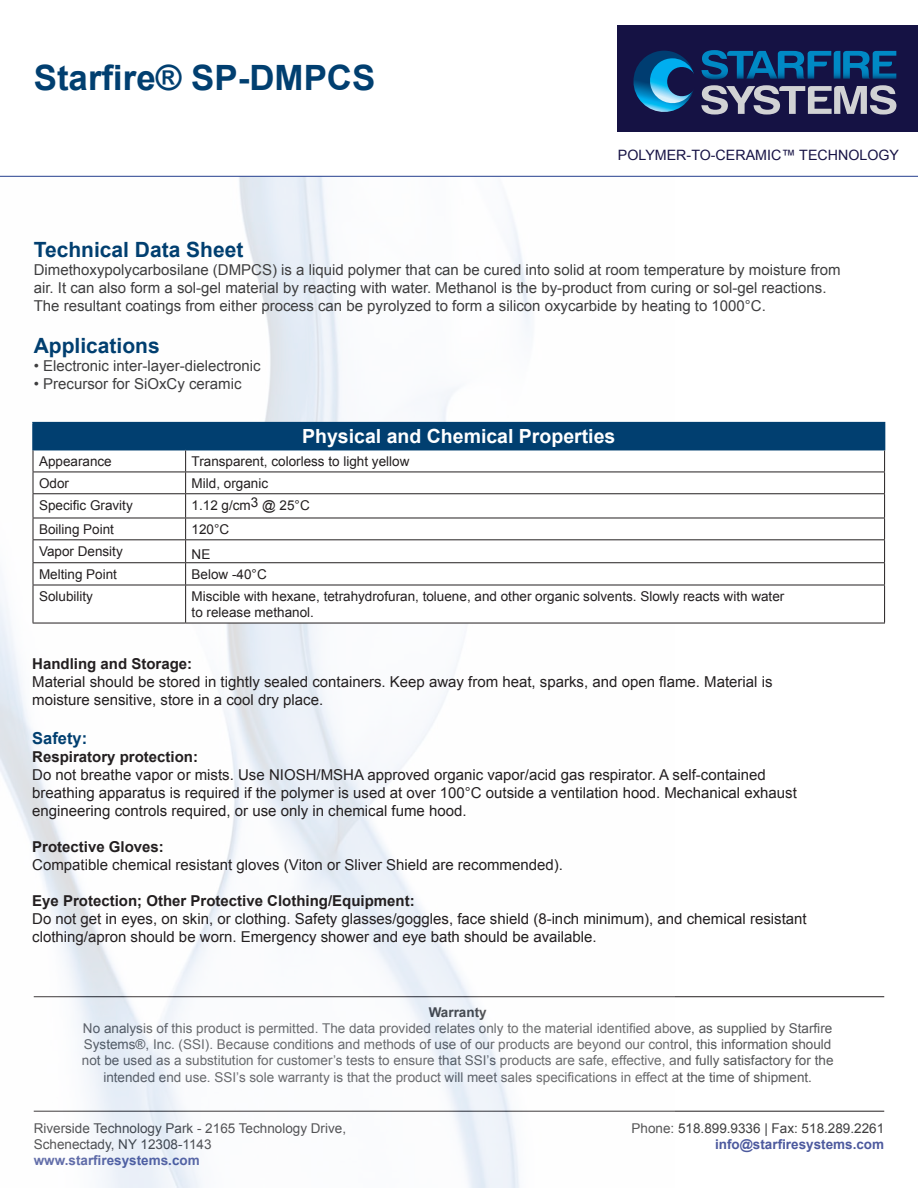
<style>
.page{position:relative;width:918px;height:1188px;background:#fff}
.page>*{position:absolute;margin:0;border:0;box-sizing:border-box;transform-origin:0 0}
.t1{font:700 34.95px "Arial";color:#013f70}
.t2{font:700 21px "Arial";color:#013f70}
.t3{font:700 19.5px "Arial";color:#fff}
.t4{font:700 16.5px "Arial";color:#013f70}
.t5{font:15px "Arial";color:#231f20}
.t6{font:15px "Arial";color:#3e3e3f}
.t7{font:700 15px "Arial";color:#231f20}
.t8{font:14.25px "Arial";color:#171345}
.t9{font:13.5px/16.2px "Arial";color:#57585a;text-align:center}
.t10{font:13.5px "Arial";color:#231f20}
.t11{font:13.5px/16.2px "Arial";color:#3e3e3f}
.t12{font:700 13.5px "Arial";color:#4d5a9e}
.t13{font:700 13.5px "Arial";color:#3e3e3f}
.s1{font-weight:700;color:#4d5a9e}
</style>
<div class="page">
<hr style="left:34px;top:1111px;width:850px;height:1px;background:#231f20">
<hr style="left:34px;top:996px;width:850px;height:1px;background:#231f20">
<img style="left:0;top:177px;width:674px;height:1011px">
<div style="left:618px;top:26px;width:300px;height:106px;background:#151244"></div>
<svg style="left:633px;top:50px;width:263px;height:65px"></svg>
<hr style="left:0;top:176px;width:918px;height:1px;background:#253f8e">
<div style="left:33px;top:423px;width:852px;height:27px;background:#013f70"></div>
<svg style="left:186px;top:450px;width:698px;height:173px"></svg>
<hr style="left:32px;top:422px;width:154px;height:1px;background:#013f70">
<hr style="left:32px;top:423px;width:2px;height:26px;background:#013f70">
<hr style="left:186px;top:422px;width:699px;height:1px;background:#013f70">
<hr style="left:32px;top:449px;width:154px;height:1px;background:#013f70">
<hr style="left:186px;top:472px;width:699px;height:1px;background:#231f20">
<hr style="left:186px;top:493px;width:699px;height:1px;background:#231f20">
<hr style="left:186px;top:518px;width:699px;height:1px;background:#231f20">
<hr style="left:186px;top:539px;width:699px;height:1px;background:#231f20">
<hr style="left:186px;top:562px;width:699px;height:1px;background:#231f20">
<svg style="left:33px;top:450px;width:153px;height:173px"></svg>
<svg style="left:884px;top:450px;width:1px;height:135px"></svg>
<hr style="left:33px;top:585px;width:153px;height:1px;background:#231f20">
<hr style="left:33px;top:585px;width:1px;height:38px;background:#231f20">
<hr style="left:186px;top:585px;width:699px;height:1px;background:#231f20">
<hr style="left:185px;top:585px;width:1px;height:38px;background:#231f20">
<hr style="left:884px;top:585px;width:1px;height:38px;background:#231f20">
<hr style="left:33px;top:623px;width:153px;height:1px;background:#231f20">
<hr style="left:186px;top:623px;width:699px;height:1px;background:#231f20">
<p class="t1" style="left:34px;top:55px;width:343px">Starfire® SP-DMPCS</p>
<p class="t8" style="left:618px;top:146px;width:283px">POLYMER-TO-CERAMIC™ TECHNOLOGY</p>
<p class="t2" style="left:34px;top:235px;width:211px">Technical Data Sheet</p>
<p class="t6" style="left:34px;top:259px;width:808px">Dimethoxypolycarbosilane (DMPCS) is a liquid polymer that can be cured into solid at room temperature by moisture from</p>
<p class="t6" style="left:34px;top:277px;width:794px">air. It can also form a sol-gel material by reacting with water. Methanol is the by-product from curing or sol-gel reactions.</p>
<p class="t6" style="left:34px;top:295px;width:734px">The resultant coatings from either process can be pyrolyzed to form a silicon oxycarbide by heating to 1000°C.</p>
<p class="t2" style="left:34px;top:332px;width:128px">Applications</p>
<p class="t6" style="left:34px;top:356px;width:228px">• Electronic inter-layer-dielectronic</p>
<p class="t6" style="left:34px;top:374px;width:209px">• Precursor for SiOxCy ceramic</p>
<p class="t3" style="left:302px;top:423px;width:315px">Physical and Chemical Properties</p>
<p class="t10" style="left:39px;top:452px;width:74px">Appearance</p>
<p class="t10" style="left:192px;top:452px;width:219px">Transparent, colorless to light yellow</p>
<p class="t10" style="left:39px;top:474px;width:32px">Odor</p>
<p class="t10" style="left:192px;top:474px;width:78px">Mild, organic</p>
<p class="t10" style="left:39px;top:496px;width:95px">Specific Gravity</p>
<p class="t10" style="left:192px;top:496px;width:120px">1.12 g/cm3 @ 25°C</p>
<p class="t10" style="left:39px;top:520px;width:77px">Boiling Point</p>
<p class="t10" style="left:192px;top:520px;width:39px">120°C</p>
<p class="t10" style="left:39px;top:542px;width:85px">Vapor Density</p>
<p class="t10" style="left:192px;top:545px;width:20px">NE</p>
<p class="t10" style="left:39px;top:565px;width:80px">Melting Point</p>
<p class="t10" style="left:192px;top:565px;width:77px">Below -40°C</p>
<p class="t10" style="left:39px;top:587px;width:56px">Solubility</p>
<p class="t10" style="left:192px;top:587px;width:594px">Miscible with hexane, tetrahydrofuran, toluene, and other organic solvents. Slowly reacts with water</p>
<p class="t10" style="left:192px;top:603px;width:124px">to release methanol.</p>
<p class="t7" style="left:32px;top:654px;width:162px">Handling and Storage:</p>
<p class="t5" style="left:32px;top:672px;width:742px">Material should be stored in tightly sealed containers. Keep away from heat, sparks, and open flame. Material is</p>
<p class="t5" style="left:32px;top:690px;width:292px">moisture sensitive, store in a cool dry place.</p>
<p class="t4" style="left:32px;top:728px;width:57px">Safety:</p>
<p class="t7" style="left:32px;top:747px;width:167px">Respiratory protection:</p>
<p class="t5" style="left:32px;top:765px;width:735px">Do not breathe vapor or mists. Use NIOSH/MSHA approved organic vapor/acid gas respirator. A self-contained</p>
<p class="t5" style="left:32px;top:783px;width:766px">breathing apparatus is required if the polymer is used at over 100°C outside a ventilation hood. Mechanical exhaust</p>
<p class="t5" style="left:32px;top:801px;width:436px">engineering controls required, or use only in chemical fume hood.</p>
<p class="t7" style="left:32px;top:837px;width:133px">Protective Gloves:</p>
<p class="t5" style="left:32px;top:855px;width:532px">Compatible chemical resistant gloves (Viton or Sliver Shield are recommended).</p>
<p class="t7" style="left:32px;top:891px;width:384px">Eye Protection; Other Protective Clothing/Equipment:</p>
<p class="t5" style="left:32px;top:909px;width:776px">Do not get in eyes, on skin, or clothing. Safety glasses/goggles, face shield (8-inch minimum), and chemical resistant</p>
<p class="t5" style="left:32px;top:927px;width:566px">clothing/apron should be worn. Emergency shower and eye bath should be available.</p>
<p class="t13" style="left:429px;top:1003px;width:60px">Warranty</p>
<p class="t9" style="left:82px;top:1020px;width:753px">No analysis of this product is permitted. The data provided relates only to the material identified above, as supplied by Starfire Systems®, Inc. (SSI). Because conditions and methods of use of our products are beyond our control, this information should not be used as a substitution for customer’s tests to ensure that SSI’s products are safe, effective, and fully satisfactory for the intended end use. SSI’s sole warranty is that the product will meet sales specifications in effect at the time of shipment.</p>
<p class="t11" style="left:34px;top:1120px;width:314px">Riverside Technology Park - 2165 Technology Drive,<br>Schenectady, NY 12308-1143 <span class="s1">www.starfiresystems.com</span></p>
<p class="t11" style="left:632px;top:1121px;width:254px">Phone: 518.899.9336 | Fax: 518.289.2261</p>
<p class="t12" style="left:715px;top:1136px;width:171px">info@starfiresystems.com</p>
</div>
